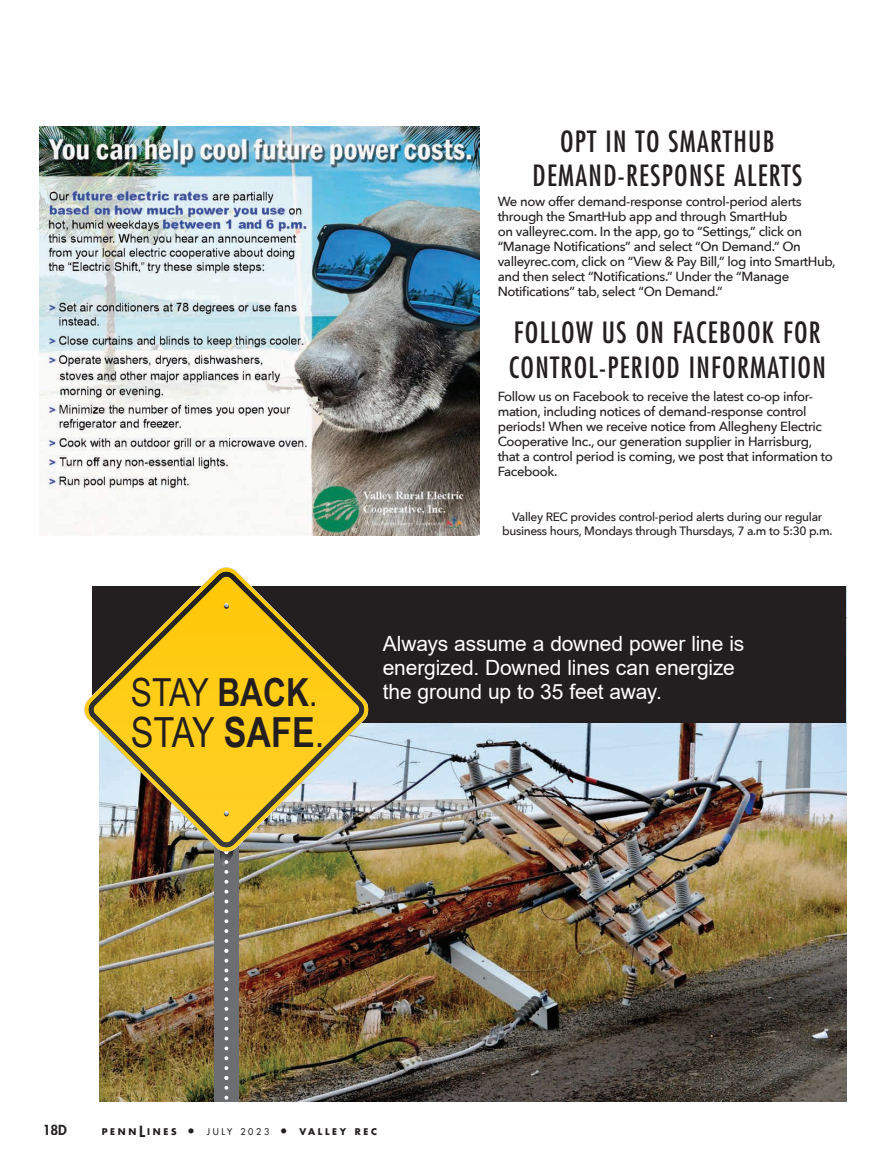
<style>
.page{position:relative;width:891px;height:1175px;background:#fff}
.page>*{position:absolute;margin:0;border:0;box-sizing:border-box;transform-origin:0 0}
.t1{font:41.55px "Arial Narrow";color:#231f20}
.t2{font:38.7px "Arial Narrow";color:#231f20}
.t3{font:condensed 28.5px/34.2px "Futura Std";letter-spacing:.045em;color:#231f20;text-align:center}
.t4{font:21px/24px "Arial";letter-spacing:-.005em;color:#fff}
.t5{font:800 13.5px "Futura Std";color:#231f20}
.t6{font:500 13.2px/15px "Avenir Next";letter-spacing:-.03em;color:#231f20}
.t7{font:500 12px/13.5px "Avenir Next";letter-spacing:-.03em;color:#231f20;text-align:center}
.t8{font:700 9px "Futura Std";letter-spacing:.3em;color:#231f20}
.s1{font-weight:700}
.s2{font-weight:800;font-size:15px}
.s3{font-size:13.5px}
.s4{font-weight:500}
</style>
<div class="page">
<img style="left:39px;top:126px;width:441px;height:409px">
<img style="left:100px;top:723px;width:746px;height:378px">
<div style="left:92px;top:586px;width:754px;height:137px;background:#231f20"></div>
<div style="left:215px;top:844px;width:23px;height:257px;background:#6d6e71"></div>
<img style="left:219px;top:851px;width:15px;height:14px">
<svg style="left:224px;top:860px;width:4px;height:4px"></svg>
<svg style="left:224px;top:889px;width:4px;height:4px"></svg>
<svg style="left:224px;top:899px;width:4px;height:4px"></svg>
<svg style="left:224px;top:909px;width:4px;height:4px"></svg>
<svg style="left:224px;top:879px;width:4px;height:4px"></svg>
<svg style="left:224px;top:929px;width:4px;height:4px"></svg>
<svg style="left:224px;top:919px;width:4px;height:4px"></svg>
<svg style="left:224px;top:851px;width:4px;height:3px"></svg>
<svg style="left:224px;top:948px;width:4px;height:4px"></svg>
<svg style="left:224px;top:958px;width:4px;height:4px"></svg>
<svg style="left:224px;top:987px;width:4px;height:4px"></svg>
<svg style="left:224px;top:1016px;width:4px;height:4px"></svg>
<svg style="left:224px;top:1026px;width:4px;height:4px"></svg>
<svg style="left:224px;top:1036px;width:4px;height:4px"></svg>
<svg style="left:224px;top:997px;width:4px;height:4px"></svg>
<svg style="left:224px;top:1056px;width:4px;height:4px"></svg>
<svg style="left:224px;top:1066px;width:4px;height:4px"></svg>
<svg style="left:224px;top:1046px;width:4px;height:4px"></svg>
<svg style="left:224px;top:968px;width:4px;height:13px"></svg>
<svg style="left:224px;top:1095px;width:4px;height:4px"></svg>
<img style="left:84px;top:567px;width:284px;height:284px">
<img style="left:88px;top:572px;width:276px;height:275px">
<svg style="left:224px;top:810px;width:5px;height:6px"></svg>
<svg style="left:224px;top:603px;width:5px;height:6px"></svg>
<h3 class="t3" style="left:533px;top:124px;width:271px">OPT IN TO SMARTHUB<br>DEMAND-RESPONSE ALERTS</h3>
<p class="t6" style="left:498px;top:194px;width:339px">We now offer demand-response control-period alerts through the SmartHub app and through SmartHub<br>on valleyrec.com. In the app, go to “Settings,” click on “Manage Notifications” and select “On Demand.” On valleyrec.com, click on “View &amp; Pay Bill,” log into SmartHub, and then select “Notifications.” Under the “Manage Notifications” tab, select “On Demand.”</p>
<h3 class="t3" style="left:509px;top:315px;width:319px;text-align:left">FOLLOW US ON FACEBOOK FOR<br>CONTROL-PERIOD INFORMATION</h3>
<p class="t6" style="left:498px;top:388px;width:337px">Follow us on Facebook to receive the latest co-op infor&shy;mation, including notices of demand-response control periods! When we receive notice from Allegheny Electric Cooperative Inc., our generation supplier in Harrisburg, that a control period is coming, we post that information to Facebook.</p>
<p class="t7" style="left:502px;top:510px;width:332px">Valley REC provides control-period alerts during our regular business hours, Mondays through Thursdays, 7 a.m to 5:30 p.m.</p>
<h3 class="t4" style="left:383px;top:631px;width:363px">Always assume a downed power line is energized. Downed lines can energize</h3>
<h2 class="t2" style="left:131px;top:664px;width:188px">STAY <span class="s1">BACK</span>.</h2>
<h3 class="t4" style="left:383px;top:679px;width:281px">the ground up to 35 feet away.</h3>
<h1 class="t1" style="left:131px;top:702px;width:195px">STAY <span class="s1">SAFE</span>.</h1>
<p class="t5" style="left:43px;top:1121px;width:26px">18D</p>
<p class="t8" style="left:102px;top:1125px;width:277px">PENN<span class="s2">L</span>INES <span class="s3">•</span> <span class="s4">JULY 2023</span> <span class="s3">•</span> VALLEY REC</p>
</div>
